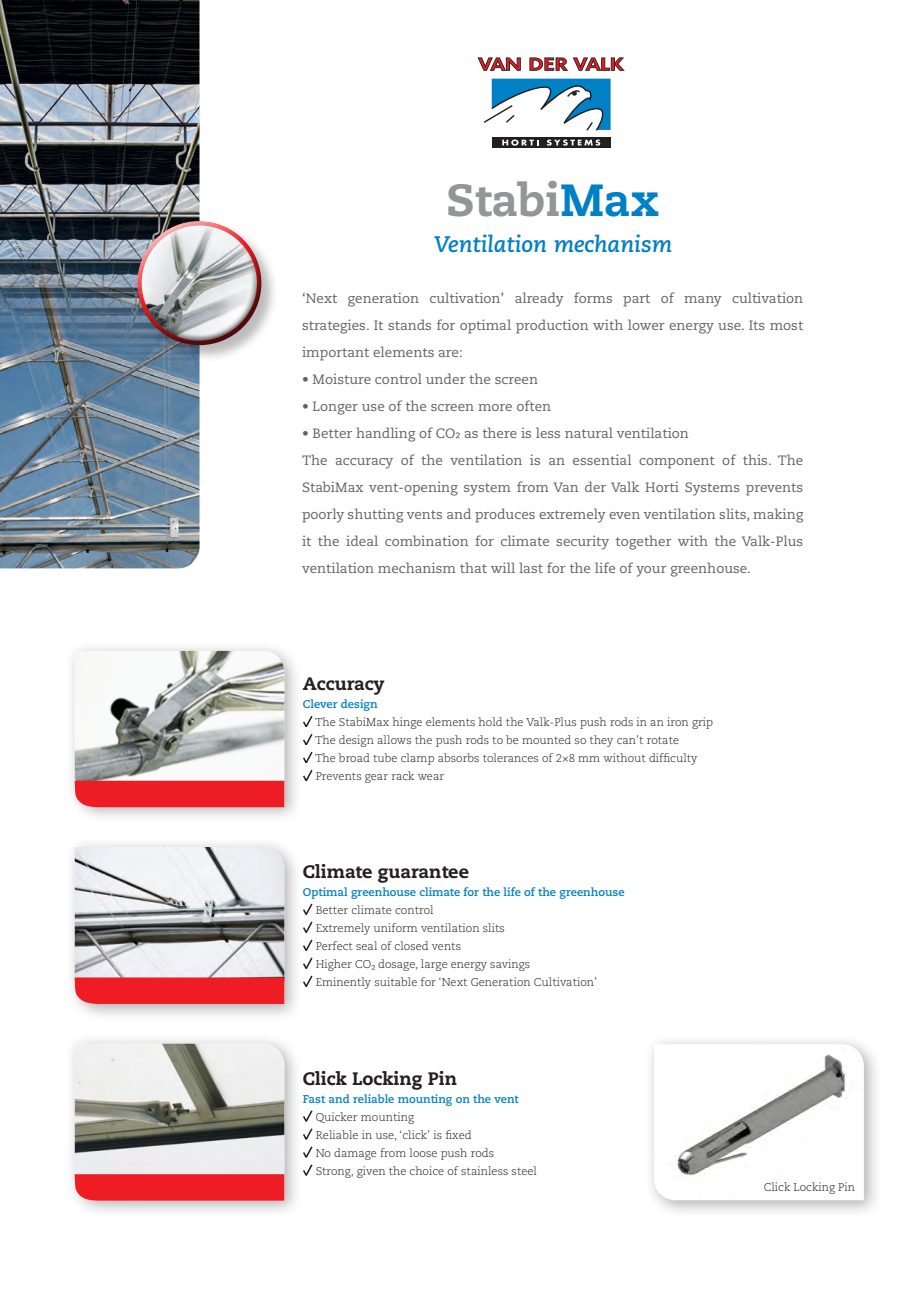
<style>
.page{position:relative;width:919px;height:1289px;background:#fff}
.page>*{position:absolute;margin:0;border:0;box-sizing:border-box;transform-origin:0 0}
.t1{font:800 45px "Caecilia LT Std";color:#939598}
.t2{font:italic 700 22.5px "Caecilia LT Std";color:#0080c5}
.t3{font:800 18px "Caecilia LT Std";color:#231f20}
.t4{font:13.5px "Caecilia LT Std";color:#636366}
.t5{font:300 11.25px "Caecilia LT Std";color:#231f20}
.t6{font:700 11.25px "Caecilia LT Std";color:#0080c5}
.s1{color:#0080c5}
</style>
<div class="page">
<div style="left:65px;top:1033px;width:238px;height:185px;background:#231f20;opacity:.35"></div>
<svg style="left:75px;top:1043px;width:209px;height:157px"></svg>
<svg style="left:303px;top:1110px;width:9px;height:10px"></svg>
<svg style="left:303px;top:1128px;width:9px;height:10px"></svg>
<svg style="left:303px;top:1146px;width:9px;height:10px"></svg>
<svg style="left:303px;top:1164px;width:9px;height:10px"></svg>
<div style="left:65px;top:836px;width:238px;height:185px;background:#231f20;opacity:.35"></div>
<svg style="left:75px;top:847px;width:209px;height:157px"></svg>
<svg style="left:303px;top:903px;width:9px;height:11px"></svg>
<svg style="left:303px;top:921px;width:9px;height:11px"></svg>
<svg style="left:303px;top:939px;width:9px;height:11px"></svg>
<svg style="left:303px;top:957px;width:9px;height:11px"></svg>
<svg style="left:303px;top:975px;width:9px;height:11px"></svg>
<div style="left:65px;top:640px;width:238px;height:184px;background:#231f20;opacity:.35"></div>
<svg style="left:75px;top:651px;width:209px;height:156px"></svg>
<svg style="left:303px;top:716px;width:9px;height:10px"></svg>
<svg style="left:303px;top:734px;width:9px;height:10px"></svg>
<svg style="left:303px;top:752px;width:9px;height:10px"></svg>
<svg style="left:303px;top:770px;width:9px;height:10px"></svg>
<svg style="left:477px;top:57px;width:43px;height:14px"></svg>
<svg style="left:529px;top:57px;width:95px;height:14px"></svg>
<div style="left:491px;top:138px;width:119px;height:10px;background:#231f20"></div>
<svg style="left:483px;top:79px;width:127px;height:52px"></svg>
<svg style="left:502px;top:139px;width:36px;height:7px"></svg>
<svg style="left:546px;top:139px;width:54px;height:7px"></svg>
<img style="left:0;top:0;width:199px;height:568px">
<div style="left:137px;top:220px;width:142px;height:142px;background:#231f20;opacity:.3"></div>
<div style="left:136px;top:218px;width:124px;height:100px;background:#fff;opacity:.75"></div>
<div style="left:137px;top:240px;width:126px;height:106px;background:#231f20;opacity:.75"></div>
<div style="left:644px;top:1033px;width:238px;height:185px;background:#231f20;opacity:.35"></div>
<img style="left:654px;top:1044px;width:209px;height:154px">
<p class="t1" style="left:446px;top:173px;width:215px">Stabi<span class="s1">Max</span></p>
<p class="t2" style="left:434px;top:231px;width:239px">Ventilation mechanism</p>
<p class="t4" style="left:302px;top:290px;width:502px">‘Next generation cultivation’ already forms part of many cultivation</p>
<p class="t4" style="left:302px;top:317px;width:502px">strategies. It stands for optimal production with lower energy use. Its most</p>
<p class="t4" style="left:302px;top:344px;width:162px">important elements are:</p>
<p class="t4" style="left:302px;top:371px;width:237px">• Moisture control under the screen</p>
<p class="t4" style="left:302px;top:398px;width:251px">• Longer use of the screen more often</p>
<p class="t4" style="left:302px;top:425px;width:388px">• Better handling of CO2 as there is less natural ventilation</p>
<p class="t4" style="left:302px;top:452px;width:502px">The accuracy of the ventilation is an essential component of this. The</p>
<p class="t4" style="left:302px;top:479px;width:502px">StabiMax vent-opening system from Van der Valk Horti Systems prevents</p>
<p class="t4" style="left:302px;top:506px;width:502px">poorly shutting vents and produces extremely even ventilation slits, making</p>
<p class="t4" style="left:302px;top:533px;width:502px">it the ideal combination for climate security together with the Valk-Plus</p>
<p class="t4" style="left:302px;top:560px;width:450px">ventilation mechanism that will last for the life of your greenhouse.</p>
<p class="t3" style="left:303px;top:673px;width:83px">Accuracy</p>
<p class="t6" style="left:303px;top:698px;width:76px">Clever design</p>
<p class="t5" style="left:315px;top:716px;width:399px">The StabiMax hinge elements hold the Valk-Plus push rods in an iron grip</p>
<p class="t5" style="left:315px;top:734px;width:365px">The design allows the push rods to be mounted so they can’t rotate</p>
<p class="t5" style="left:315px;top:752px;width:384px">The broad tube clamp absorbs tolerances of 2×8 mm without difficulty</p>
<p class="t5" style="left:315px;top:770px;width:130px">Prevents gear rack wear</p>
<p class="t3" style="left:303px;top:860px;width:167px">Climate guarantee</p>
<p class="t6" style="left:303px;top:885px;width:323px">Optimal greenhouse climate for the life of the greenhouse</p>
<p class="t5" style="left:315px;top:904px;width:120px">Better climate control</p>
<p class="t5" style="left:315px;top:922px;width:191px">Extremely uniform ventilation slits</p>
<p class="t5" style="left:315px;top:940px;width:147px">Perfect seal of closed vents</p>
<p class="t5" style="left:315px;top:958px;width:216px">Higher CO2 dosage, large energy savings</p>
<p class="t5" style="left:315px;top:976px;width:283px">Eminently suitable for ‘Next Generation Cultivation’</p>
<p class="t3" style="left:303px;top:1067px;width:156px">Click Locking Pin</p>
<p class="t6" style="left:303px;top:1092px;width:217px">Fast and reliable mounting on the vent</p>
<p class="t5" style="left:315px;top:1110px;width:100px">Quicker mounting</p>
<p class="t5" style="left:315px;top:1128px;width:157px">Reliable in use, ‘click’ is fixed</p>
<p class="t5" style="left:315px;top:1146px;width:180px">No damage from loose push rods</p>
<p class="t5" style="left:315px;top:1164px;width:223px">Strong, given the choice of stainless steel</p>
<p class="t5" style="left:763px;top:1180px;width:93px">Click Locking Pin</p>
</div>
